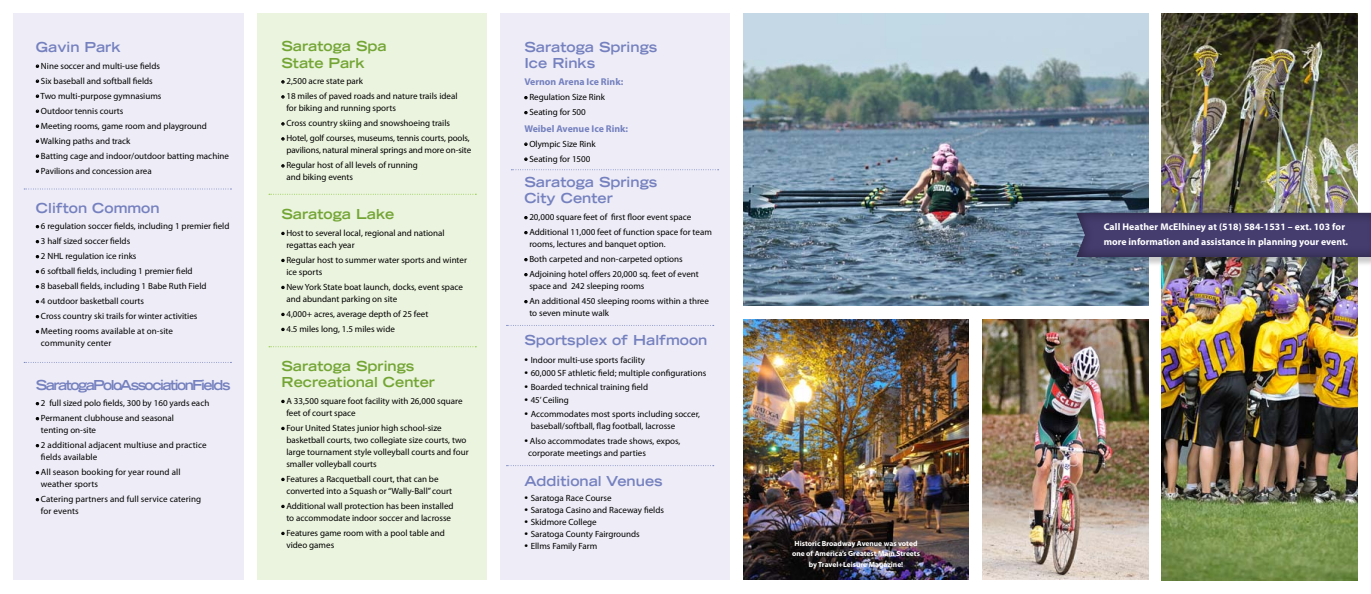
<style>
.page{position:relative;width:1371px;height:594px;background:#fff}
.page>*{position:absolute;margin:0;border:0;box-sizing:border-box;transform-origin:0 0}
.t1{font:700 expanded 13.8px/16.5px "Trade Gothic LH";color:#7581bf}
.t2{font:700 expanded 13.8px/16.5px "Trade Gothic LH";color:#73a534}
.t3{font:700 expanded 13.8px "Trade Gothic LH";letter-spacing:-.105em;color:#7581bf}
.t4{font:700 9.82px "Myriad Pro";color:#7581bf}
.t5{font:700 9.75px/14.8px "Myriad Pro";color:#fff}
.t6{font:9px/12px "Myriad Pro";color:#000}
.t7{font:700 7.5px/10.5px "Myriad Pro";color:#fff;text-align:center}
.s1{font-weight:700}
.s2{font-size:12.75px}
</style>
<div class="page">
<div style="left:14px;top:14px;width:230px;height:566px;background:#eeedf7"></div>
<div style="left:257px;top:14px;width:230px;height:566px;background:#ebf4de"></div>
<div style="left:500px;top:14px;width:229px;height:566px;background:#eeedf7"></div>
<img style="left:743px;top:14px;width:405px;height:291px">
<img style="left:743px;top:319px;width:225px;height:261px">
<img style="left:982px;top:319px;width:166px;height:261px">
<img style="left:1161px;top:14px;width:196px;height:566px">
<div style="left:1077px;top:214px;width:293px;height:52px;background:#000;opacity:.2"></div>
<div style="left:1069px;top:212px;width:301px;height:45px;background:#000;opacity:.5"></div>
<svg style="left:24px;top:189px;width:207px;height:1px"></svg>
<svg style="left:511px;top:169px;width:207px;height:1px"></svg>
<svg style="left:506px;top:325px;width:207px;height:1px"></svg>
<svg style="left:506px;top:465px;width:207px;height:1px"></svg>
<svg style="left:269px;top:194px;width:207px;height:1px"></svg>
<svg style="left:269px;top:346px;width:207px;height:1px"></svg>
<svg style="left:24px;top:362px;width:207px;height:1px"></svg>
<h1 class="t1" style="left:36px;top:38px;width:86px">Gavin Park</h1>
<p class="t6" style="left:36px;top:59px;width:125px"><span class="s1">•</span> Nine soccer and multi-use fields</p>
<p class="t6" style="left:36px;top:74px;width:118px"><span class="s1">•</span> Six baseball and softball fields</p>
<p class="t6" style="left:36px;top:89px;width:127px"><span class="s1">•</span> Two multi-purpose gymnasiums</p>
<p class="t6" style="left:36px;top:104px;width:89px"><span class="s1">•</span> Outdoor tennis courts</p>
<p class="t6" style="left:36px;top:119px;width:172px"><span class="s1">•</span> Meeting rooms, game room and playground</p>
<p class="t6" style="left:36px;top:134px;width:96px"><span class="s1">•</span> Walking paths and track</p>
<p class="t6" style="left:36px;top:149px;width:194px"><span class="s1">•</span> Batting cage and indoor/outdoor batting machine</p>
<p class="t6" style="left:36px;top:164px;width:117px"><span class="s1">•</span> Pavilions and concession area</p>
<h1 class="t1" style="left:36px;top:199px;width:125px">Clifton Common</h1>
<p class="t6" style="left:36px;top:220px;width:195px"><span class="s1">•</span> 6 regulation soccer fields, including 1 premier field</p>
<p class="t6" style="left:36px;top:235px;width:96px"><span class="s1">•</span> 3 half sized soccer fields</p>
<p class="t6" style="left:36px;top:250px;width:102px"><span class="s1">•</span> 2 NHL regulation ice rinks</p>
<p class="t6" style="left:36px;top:265px;width:158px"><span class="s1">•</span> 6 softball fields, including 1 premier field</p>
<p class="t6" style="left:36px;top:280px;width:172px"><span class="s1">•</span> 8 baseball fields, including 1 Babe Ruth Field</p>
<p class="t6" style="left:36px;top:295px;width:110px"><span class="s1">•</span> 4 outdoor basketball courts</p>
<p class="t6" style="left:36px;top:310px;width:163px"><span class="s1">•</span> Cross country ski trails for winter activities</p>
<p class="t6" style="left:41px;top:325px;width:134px;text-indent:-5px"><span class="s1">•</span> Meeting rooms available at on-site community center</p>
<h1 class="t3" style="left:36px;top:376px;width:196px">Saratoga Polo Association Fields</h1>
<p class="t6" style="left:36px;top:397px;width:175px"><span class="s1">•</span> 2 full sized polo fields, 300 by 160 yards each</p>
<p class="t6" style="left:41px;top:412px;width:135px;text-indent:-5px"><span class="s1">•</span> Permanent clubhouse and seasonal tenting on-site</p>
<p class="t6" style="left:41px;top:439px;width:167px;text-indent:-5px"><span class="s1">•</span> 2 additional adjacent multiuse and practice fields available</p>
<p class="t6" style="left:41px;top:466px;width:141px;text-indent:-5px"><span class="s1">•</span> All season booking for year round all weather sports</p>
<p class="t6" style="left:41px;top:493px;width:162px;text-indent:-5px"><span class="s1">•</span> Catering partners and full service catering for events</p>
<h1 class="t2" style="left:281px;top:38px;width:107px">Saratoga Spa<br>State Park</h1>
<p class="t6" style="left:281px;top:75px;width:83px"><span class="s1">•</span> 2,500 acre state park</p>
<p class="t6" style="left:286px;top:90px;width:173px;text-indent:-5px"><span class="s1">•</span> 18 miles of paved roads and nature trails ideal for biking and running sports</p>
<p class="t6" style="left:281px;top:117px;width:170px"><span class="s1">•</span> Cross country skiing and snowshoeing trails</p>
<p class="t6" style="left:281px;top:132px;width:191px;text-align:center"><span class="s1">•</span> Hotel, golf courses, museums, tennis courts, pools, pavilions, natural mineral springs and more on-site</p>
<p class="t6" style="left:286px;top:159px;width:133px;text-indent:-5px"><span class="s1">•</span> Regular host of all levels of running and biking events</p>
<h1 class="t2" style="left:281px;top:206px;width:114px">Saratoga Lake</h1>
<p class="t6" style="left:286px;top:227px;width:160px;text-indent:-5px"><span class="s1">•</span> Host to several local, regional and national regattas each year</p>
<p class="t6" style="left:286px;top:254px;width:182px;text-indent:-5px"><span class="s1">•</span> Regular host to summer water sports and winter ice sports</p>
<p class="t6" style="left:286px;top:281px;width:178px;text-indent:-5px"><span class="s1">•</span> New York State boat launch, docks, event space and abundant parking on site</p>
<p class="t6" style="left:281px;top:308px;width:148px"><span class="s1">•</span> 4,000+ acres, average depth of 25 feet</p>
<p class="t6" style="left:281px;top:323px;width:115px"><span class="s1">•</span> 4.5 miles long, 1.5 miles wide</p>
<h1 class="t2" style="left:281px;top:357px;width:155px">Saratoga Springs<br>Recreational Center</h1>
<p class="t6" style="left:286px;top:395px;width:178px;text-indent:-5px"><span class="s1">•</span> A 33,500 square foot facility with 26,000 square feet of court space</p>
<p class="t6" style="left:286px;top:422px;width:184px;text-indent:-5px"><span class="s1">•</span> Four United States junior high school-size basketball courts, two collegiate size courts, two large tournament style volleyball courts and four smaller volleyball courts</p>
<p class="t6" style="left:286px;top:473px;width:167px;text-indent:-5px"><span class="s1">•</span> Features a Racquetball court, that can be converted into a Squash or “Wally-Ball” court</p>
<p class="t6" style="left:281px;top:500px;width:174px;text-align:center"><span class="s1">•</span> Additional wall protection has been installed to accommodate indoor soccer and lacrosse</p>
<p class="t6" style="left:286px;top:527px;width:160px;text-indent:-5px"><span class="s1">•</span> Features game room with a pool table and video games</p>
<h1 class="t1" style="left:524px;top:38px;width:134px">Saratoga Springs<br>Ice Rinks</h1>
<p class="t4" style="left:524px;top:75px;width:100px">Vernon Arena Ice Rink:</p>
<p class="t6" style="left:524px;top:91px;width:82px"><span class="s1">•</span> Regulation Size Rink</p>
<p class="t6" style="left:524px;top:106px;width:63px"><span class="s1">•</span> Seating for 500</p>
<p class="t4" style="left:524px;top:122px;width:105px">Weibel Avenue Ice Rink:</p>
<p class="t6" style="left:524px;top:137px;width:73px"><span class="s1">•</span> Olympic Size Rink</p>
<p class="t6" style="left:524px;top:152px;width:68px"><span class="s1">•</span> Seating for 1500</p>
<h1 class="t1" style="left:524px;top:173px;width:134px">Saratoga Springs<br>City Center</h1>
<p class="t6" style="left:524px;top:211px;width:168px"><span class="s1">•</span> 20,000 square feet of first floor event space</p>
<p class="t6" style="left:529px;top:226px;width:184px;text-indent:-5px"><span class="s1">•</span> Additional 11,000 feet of function space for team rooms, lectures and banquet option.</p>
<p class="t6" style="left:524px;top:253px;width:160px"><span class="s1">•</span> Both carpeted and non-carpeted options</p>
<p class="t6" style="left:529px;top:268px;width:171px;text-indent:-5px"><span class="s1">•</span> Adjoining hotel offers 20,000 sq. feet of event space and 242 sleeping rooms</p>
<p class="t6" style="left:529px;top:295px;width:181px;text-indent:-5px"><span class="s1">•</span> An additional 450 sleeping rooms within a three to seven minute walk</p>
<h1 class="t1" style="left:524px;top:331px;width:184px">Sportsplex of Halfmoon</h1>
<p class="t6" style="left:524px;top:353px;width:122px"><span class="s2">•</span> Indoor multi-use sports facility</p>
<p class="t6" style="left:524px;top:367px;width:183px"><span class="s2">•</span> 60,000 SF athletic field; multiple configurations</p>
<p class="t6" style="left:524px;top:380px;width:125px"><span class="s2">•</span> Boarded technical training field</p>
<p class="t6" style="left:524px;top:394px;width:46px"><span class="s2">•</span> 45’ Ceiling</p>
<p class="t6" style="left:530px;top:407px;width:171px;text-indent:-6px"><span class="s2">•</span> Accommodates most sports including soccer, baseball/softball, flag football, lacrosse</p>
<p class="t6" style="left:528px;top:434px;width:154px;text-indent:-4px"><span class="s2">•</span> Also accommodates trade shows, expos, corporate meetings and parties</p>
<h1 class="t1" style="left:524px;top:472px;width:140px">Additional Venues</h1>
<p class="t6" style="left:524px;top:492px;width:89px"><span class="s2">•</span> Saratoga Race Course</p>
<p class="t6" style="left:524px;top:504px;width:141px"><span class="s2">•</span> Saratoga Casino and Raceway fields</p>
<p class="t6" style="left:524px;top:516px;width:74px"><span class="s2">•</span> Skidmore College</p>
<p class="t6" style="left:524px;top:528px;width:117px"><span class="s2">•</span> Saratoga County Fairgrounds</p>
<p class="t6" style="left:524px;top:540px;width:74px"><span class="s2">•</span> Ellms Family Farm</p>
<p class="t7" style="left:792px;top:538px;width:129px">Historic Broadway Avenue was voted one of America’s Greatest Main Streets by Travel+Leisure Magazine!</p>
<p class="t5" style="left:1103px;top:219px;width:246px">Call Heather McElhiney at (518) 584-1531 – ext. 103 for more information and assistance in planning your event.</p>
</div>
